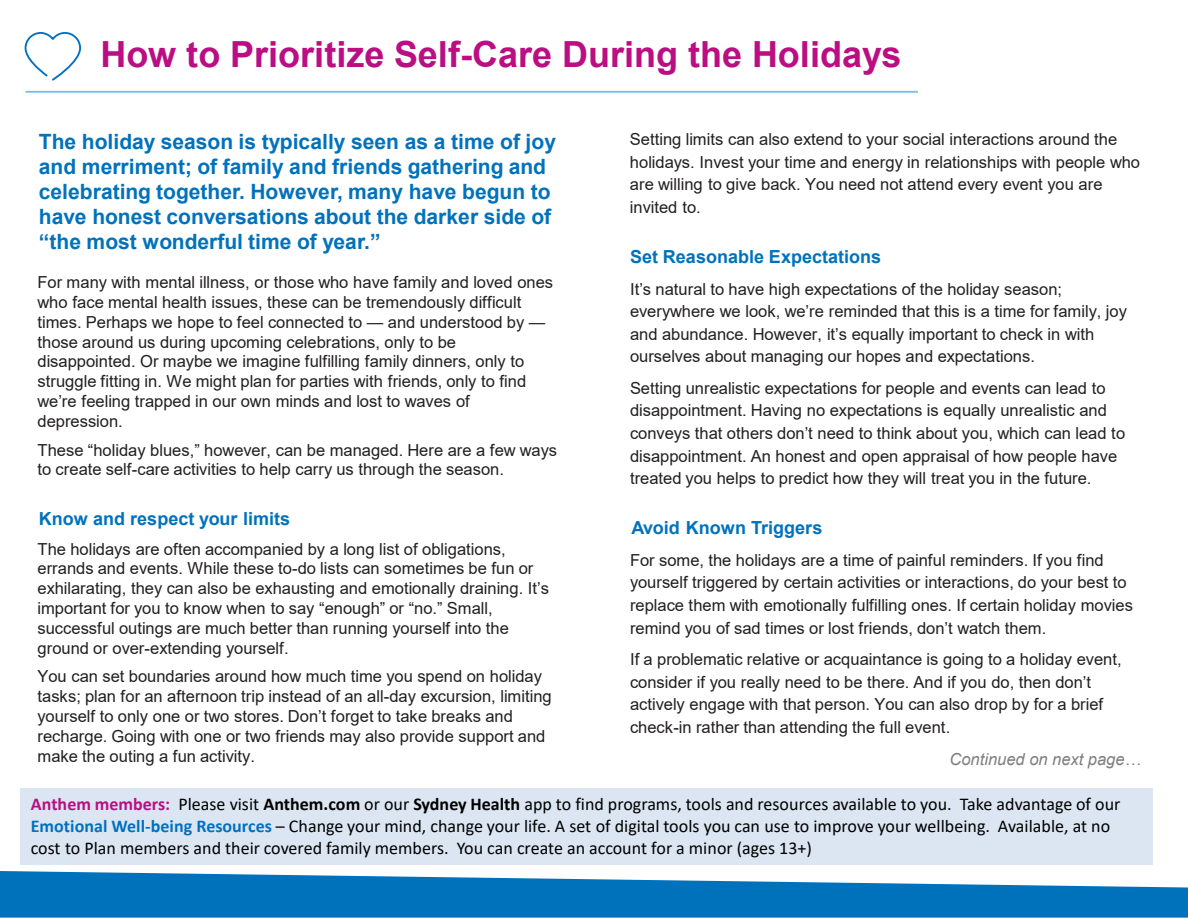
<style>
.page{position:relative;width:1188px;height:918px;background:#fff}
.page>*{position:absolute;margin:0;border:0;box-sizing:border-box;transform-origin:0 0}
.t1{font:700 36px "Arial";color:#ba0e82}
.t2{font:700 21px/25.2px "Arial";color:#0072bc}
.t3{font:18px/21.6px "Calibri";color:#000}
.t4{font:700 18px "Arial";color:#0072bc}
.t5{font:16.5px/19.8px "Arial";color:#231f20}
.t6{font:italic 16.5px "Arial";color:#7f7f7f}
.s1{font-weight:700;color:#ba0e82}
.s2{font-weight:700}
.s3{font-weight:700;color:#0070c0}
</style>
<div class="page">
<svg style="left:0;top:871px;width:1188px;height:47px;fill:#0072bc"></svg>
<hr style="left:26px;top:91px;width:892px;height:2px;background:#79bde8">
<svg style="left:24px;top:32px;width:57px;height:49px"></svg>
<div style="left:20px;top:788px;width:1133px;height:76px;background:#dce6f2"></div>
<h2 class="t1" style="left:100px;top:29px;width:803px">How to Prioritize Self-Care During the Holidays</h2>
<p class="t5" style="left:630px;top:128px;width:512px;line-height:22.5px">Setting limits can also extend to your social interactions around the holidays. Invest your time and energy in relationships with people who are willing to give back. You need not attend every event you are invited to.</p>
<p class="t4" style="left:630px;top:243px;width:253px">Set Reasonable Expectations</p>
<p class="t5" style="left:630px;top:277px;width:499px;line-height:22.5px">It’s natural to have high expectations of the holiday season; everywhere we look, we’re reminded that this is a time for family, joy and abundance. However, it’s equally important to check in with ourselves about managing our hopes and expectations.</p>
<p class="t5" style="left:630px;top:377px;width:497px;line-height:22.6px">Setting unrealistic expectations for people and events can lead to disappointment. Having no expectations is equally unrealistic and conveys that others don’t need to think about you, which can lead to disappointment. An honest and open appraisal of how people have treated you helps to predict how they will treat you in the future.</p>
<p class="t4" style="left:631px;top:515px;width:192px">Avoid Known Triggers</p>
<p class="t5" style="left:630px;top:549px;width:504px;line-height:22.6px">For some, the holidays are a time of painful reminders. If you find yourself triggered by certain activities or interactions, do your best to replace them with emotionally fulfilling ones. If certain holiday movies remind you of sad times or lost friends, don’t watch them.</p>
<p class="t5" style="left:630px;top:648px;width:493px;line-height:22.5px">If a problematic relative or acquaintance is going to a holiday event, consider if you really need to be there. And if you do, then don’t actively engage with that person. You can also drop by for a brief check-in rather than attending the full event.</p>
<p class="t6" style="left:950px;top:748px;width:193px">Continued on next page…</p>
<p class="t3" style="left:31px;top:793px;width:1091px"><span class="s1">Anthem members:</span> Please visit <span class="s2">Anthem.com</span> or our <span class="s2">Sydney Health</span> app to find programs, tools and resources available to you. Take advantage of our<br><span class="s3">Emotional Well-being Resources</span> – Change your mind, change your life. A set of digital tools you can use to improve your wellbeing. Available, at no cost to Plan members and their covered family members. You can create an account for a minor (ages 13+)</p>
<p class="t2" style="left:39px;top:129px;width:519px">The holiday season is typically seen as a time of joy and merriment; of family and friends gathering and celebrating together. However, many have begun to have honest conversations about the darker side of “the most wonderful time of year.”</p>
<p class="t5" style="left:37px;top:272px;width:517px">For many with mental illness, or those who have family and loved ones who face mental health issues, these can be tremendously difficult times. Perhaps we hope to feel connected to — and understood by — those around us during upcoming celebrations, only to be disappointed. Or maybe we imagine fulfilling family dinners, only to struggle fitting in. We might plan for parties with friends, only to find we’re feeling trapped in our own minds and lost to waves of depression.</p>
<p class="t5" style="left:37px;top:440px;width:521px">These “holiday blues,” however, can be managed. Here are a few ways to create self-care activities to help carry us through the season.</p>
<p class="t4" style="left:39px;top:506px;width:253px">Know and respect your limits</p>
<p class="t5" style="left:37px;top:539px;width:513px">The holidays are often accompanied by a long list of obligations, errands and events. While these to-do lists can sometimes be fun or exhilarating, they can also be exhausting and emotionally draining. It’s important for you to know when to say “enough” or “no.” Small, successful outings are much better than running yourself into the ground or over-extending yourself.</p>
<p class="t5" style="left:37px;top:667px;width:516px">You can set boundaries around how much time you spend on holiday tasks; plan for an afternoon trip instead of an all-day excursion, limiting yourself to only one or two stores. Don’t forget to take breaks and recharge. Going with one or two friends may also provide support and make the outing a fun activity.</p>
</div>
